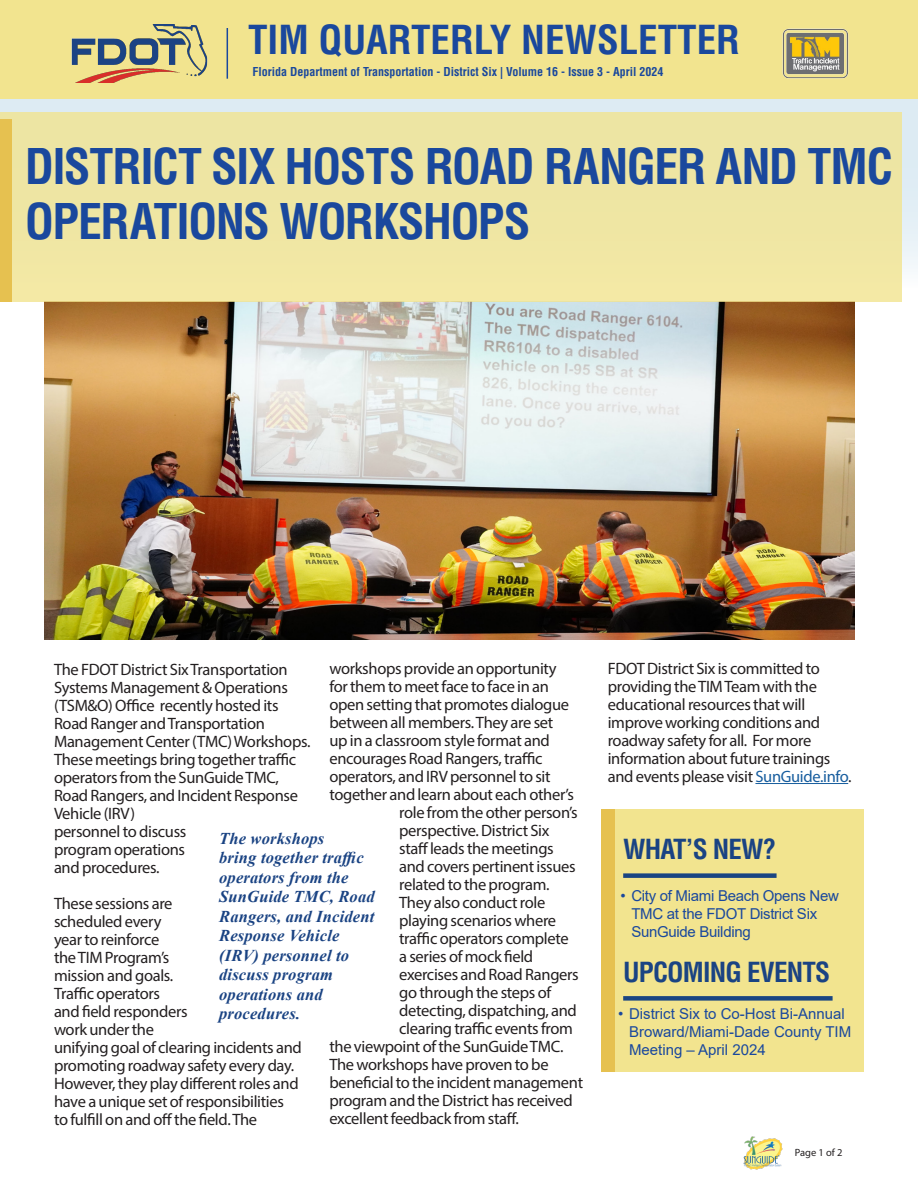
<style>
.page{position:relative;width:918px;height:1188px;background:#fff}
.page>*{position:absolute;margin:0;border:0;box-sizing:border-box;transform-origin:0 0}
.t1{font:700 condensed 48px/55.5px "Helvetica";letter-spacing:-.035em;color:#1a489d}
.t2{font:700 condensed 39px "Helvetica";color:#1a489d}
.t3{font:700 condensed 27px "Helvetica";letter-spacing:-.03em;color:#1a4383}
.t4{font:16.5px/18px "Myriad Pro";letter-spacing:-.02em;color:#231f20}
.t5{font:italic 700 16.5px/19.5px "Times New Roman";letter-spacing:.01em;color:#1a4383}
.t6{font:15px/18px "Arial";color:#1a489d}
.t7{font:15px/18px "Arial";letter-spacing:-.02em;color:#1a489d}
.t8{font:700 condensed 12px "Helvetica";color:#1a489d}
.t9{font:10.5px "Myriad Pro";color:#231f20}
.s1{color:#175d9e}
</style>
<div class="page">
<img style="left:45px;top:302px;width:810px;height:337px">
<div style="left:0;top:98px;width:918px;height:189px;background:#ddebf3"></div>
<div style="left:0;top:0;width:918px;height:98px;background:#f2e48f"></div>
<img style="left:783px;top:28px;width:65px;height:51px">
<img style="left:71px;top:25px;width:137px;height:58px">
<hr style="left:227px;top:28px;width:1px;height:51px;background:#1a489d">
<div style="left:608px;top:809px;width:255px;height:263px;background:#f2e48f"></div>
<div style="left:601px;top:809px;width:13px;height:263px;background:#e6c150"></div>
<div style="left:623px;top:873px;width:154px;height:5px;background:#1a4582"></div>
<div style="left:623px;top:996px;width:210px;height:5px;background:#1a4582"></div>
<img style="left:743px;top:1136px;width:39px;height:34px">
<div style="left:0;top:112px;width:902px;height:190px;background:#eee6a3"></div>
<div style="left:0;top:119px;width:12px;height:182px;background:#e6c150"></div>
<hr style="left:755px;top:783px;width:93px;height:1px;background:#175d9e">
<p class="t2" style="left:248px;top:15px;width:493px">TIM QUARTERLY NEWSLETTER</p>
<p class="t8" style="left:253px;top:64px;width:412px">Florida Department of Transportation - District Six | Volume 16 - Issue 3 - April 2024</p>
<p class="t1" style="left:25px;top:138px;width:870px">DISTRICT SIX HOSTS ROAD RANGER AND TMC<br>OPERATIONS WORKSHOPS</p>
<p class="t4" style="left:329px;top:659px;width:229px">workshops provide an opportunity</p>
<p class="t4" style="left:329px;top:677px;width:221px">for them to meet face to face in an</p>
<p class="t4" style="left:329px;top:695px;width:241px">open setting that promotes dialogue</p>
<p class="t4" style="left:329px;top:713px;width:225px">between all members. They are set</p>
<p class="t4" style="left:329px;top:731px;width:222px">up in a classroom style format and</p>
<p class="t4" style="left:329px;top:749px;width:215px">encourages Road Rangers, traffic</p>
<p class="t4" style="left:329px;top:767px;width:223px">operators, and IRV personnel to sit</p>
<p class="t4" style="left:329px;top:785px;width:246px">together and learn about each other’s</p>
<p class="t4" style="left:399px;top:803px;width:180px">role from the other person’s</p>
<p class="t4" style="left:399px;top:821px;width:152px">perspective. District Six</p>
<p class="t4" style="left:399px;top:839px;width:156px">staff leads the meetings</p>
<p class="t4" style="left:399px;top:857px;width:178px">and covers pertinent issues</p>
<p class="t4" style="left:399px;top:875px;width:152px">related to the program.</p>
<p class="t4" style="left:399px;top:893px;width:148px">They also conduct role</p>
<p class="t4" style="left:399px;top:911px;width:158px">playing scenarios where</p>
<p class="t4" style="left:399px;top:929px;width:171px">traffic operators complete</p>
<p class="t4" style="left:399px;top:947px;width:136px">a series of mock field</p>
<p class="t4" style="left:399px;top:965px;width:181px">exercises and Road Rangers</p>
<p class="t4" style="left:399px;top:983px;width:154px">go through the steps of</p>
<p class="t4" style="left:399px;top:1001px;width:179px">detecting, dispatching, and</p>
<p class="t4" style="left:399px;top:1019px;width:175px">clearing traffic events from</p>
<p class="t4" style="left:329px;top:1037px;width:236px">the viewpoint of the SunGuide TMC.</p>
<p class="t4" style="left:329px;top:1055px;width:221px">The workshops have proven to be</p>
<p class="t4" style="left:329px;top:1073px;width:255px">beneficial to the incident management</p>
<p class="t4" style="left:329px;top:1091px;width:245px">program and the District has received</p>
<p class="t4" style="left:329px;top:1109px;width:191px">excellent feedback from staff.</p>
<p class="t4" style="left:54px;top:661px;width:258px">The FDOT District Six Transportation<br>Systems Management &amp; Operations (TSM&amp;O) Office recently hosted its<br>Road Ranger and Transportation<br>Management Center (TMC) Workshops.<br>These meetings bring together traffic operators from the SunGuide TMC,<br>Road Rangers, and Incident Response<br>Vehicle (IRV)<br>personnel to discuss<br>program operations<br>and procedures.</p>
<p class="t4" style="left:54px;top:895px;width:249px">These sessions are<br>scheduled every<br>year to reinforce<br>the TIM Program’s<br>mission and goals.<br>Traffic operators<br>and field responders<br>work under the<br>unifying goal of clearing incidents and promoting roadway safety every day.<br>However, they play different roles and have a unique set of responsibilities to fulfill on and off the field. The</p>
<p class="t5" style="left:219px;top:828px;width:157px">The workshops<br>bring together traffic operators from the<br>SunGuide TMC, Road<br>Rangers, and Incident<br>Response Vehicle (IRV) personnel to discuss program operations and procedures.</p>
<p class="t4" style="left:608px;top:659px;width:245px">FDOT District Six is committed to providing the TIM Team with the educational resources that will improve working conditions and roadway safety for all. For more information about future trainings and events please visit <span class="s1">SunGuide.info</span>.</p>
<p class="t3" style="left:623px;top:832px;width:155px">WHAT’S NEW?</p>
<p class="t7" style="left:631px;top:887px;width:209px;text-indent:-11px">• City of Miami Beach Opens New<br>TMC at the FDOT District Six<br>SunGuide Building</p>
<p class="t3" style="left:623px;top:955px;width:208px">UPCOMING EVENTS</p>
<p class="t6" style="left:629px;top:1005px;width:224px;text-indent:-11px">• District Six to Co-Host Bi-Annual<br>Broward/Miami-Dade County TIM<br>Meeting – April 2024</p>
<p class="t9" style="left:795px;top:1146px;width:49px">Page 1 of 2</p>
</div>
